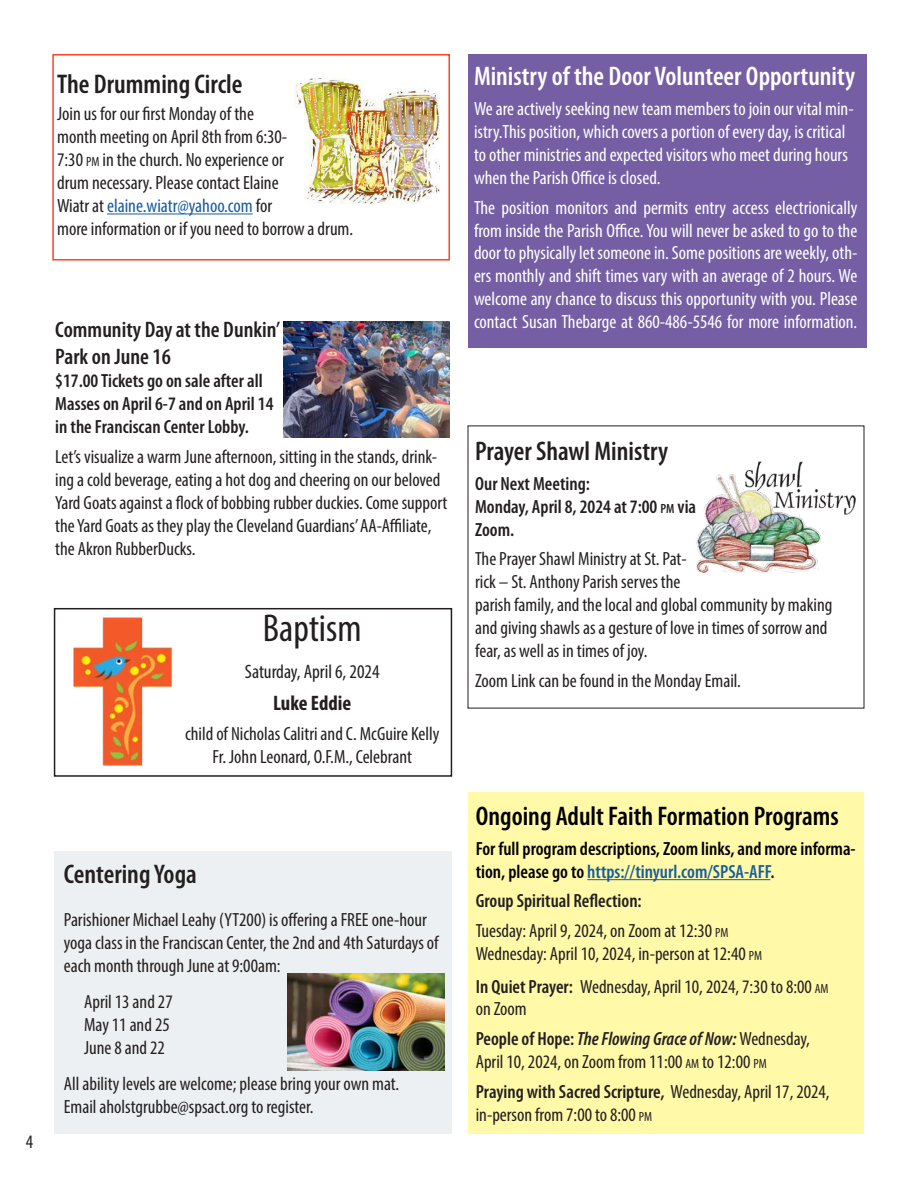
<style>
.page{position:relative;width:918px;height:1188px;background:#fff}
.page>*{position:absolute;margin:0;border:0;box-sizing:border-box;transform-origin:0 0}
.t1{font:condensed 39px "Myriad Pro";color:#231f20}
.t2{font:600 condensed 27.15px "Myriad Pro";color:#231f20}
.t3{font:600 condensed 27px "Myriad Pro";color:#fff}
.t4{font:600 condensed 27px "Myriad Pro";color:#000}
.t5{font:600 condensed 27px "Myriad Pro";color:#231f20}
.t6{font:600 condensed 22.5px/27px "Myriad Pro";color:#231f20}
.t7{font:700 condensed 21px "Myriad Pro";color:#231f20}
.t8{font:condensed 19.5px "Myriad Pro";color:#231f20}
.t9{font:condensed 19.2px/23px "Myriad Pro";color:#231f20}
.t10{font:condensed 19.2px/23px "Myriad Pro";color:#fff}
.t11{font:600 condensed 19.2px/23px "Myriad Pro";color:#231f20}
.t12{font:600 condensed 19.2px/23px "Myriad Pro";color:#000}
.s1{font-size:13.5px}
.s2{color:#175d9e}
.s3{font-size:13.35px}
.s4{color:#231f20}
.s5{font-weight:600}
.s6{font-weight:600;font-style:italic}
</style>
<div class="page">
<hr style="left:107px;top:213px;width:146px;height:1px;background:#175d9e">
<div style="left:52px;top:54px;width:398px;height:207px;border:2px solid #ff4326"></div>
<img style="left:295px;top:78px;width:144px;height:126px">
<div style="left:468px;top:793px;width:396px;height:341px;background:#fff9a8"></div>
<hr style="left:587px;top:879px;width:183px;height:1px;background:#175d9e">
<img style="left:283px;top:321px;width:166px;height:117px">
<img style="left:696px;top:461px;width:160px;height:111px">
<div style="left:54px;top:851px;width:398px;height:283px;background:#e7ebee"></div>
<img style="left:288px;top:974px;width:157px;height:97px">
<div style="left:468px;top:54px;width:399px;height:294px;background:#765ea4"></div>
<div style="left:54px;top:608px;width:398px;height:169px;border:2px solid #231f20"></div>
<img style="left:73px;top:617px;width:99px;height:149px">
<p class="t9" style="left:26px;top:1130px;width:9px">4</p>
<p class="t3" style="left:474px;top:60px;width:383px">Ministry of the Door Volunteer Opportunity</p>
<p class="t10" style="left:474px;top:97px;width:381px">We are actively seeking new team members to join our vital min&shy;istry.This position, which covers a portion of every day, is critical to other ministries and expected visitors who meet during hours when the Parish Office is closed.</p>
<p class="t10" style="left:474px;top:196px;width:385px;text-align:justify">The position monitors and permits entry access electrionically from inside the Parish Office. You will never be asked to go to the door to physically let someone in. Some positions are weekly, oth&shy;ers monthly and shift times vary with an average of 2 hours. We welcome any chance to discuss this opportunity with you. Please contact Susan Thebarge at 860-486-5546 for more information.</p>
<p class="t2" style="left:57px;top:68px;width:187px">The Drumming Circle</p>
<p class="t9" style="left:57px;top:102px;width:298px">Join us for our first Monday of the<br>month meeting on April 8th from 6:30-<br>7:30 <span class="s1">PM</span> in the church. No experience or<br>drum necessary. Please contact Elaine<br>Wiatr at <span class="s2">elaine.wiatr@yahoo.com</span> for<br>more information or if you need to borrow a drum.</p>
<p class="t6" style="left:55px;top:316px;width:226px">Community Day at the Dunkin’<br>Park on June 16</p>
<p class="t11" style="left:55px;top:369px;width:220px">$17.00 Tickets go on sale after all<br>Masses on April 6-7 and on April 14 in the Franciscan Center Lobby.</p>
<p class="t9" style="left:55px;top:445px;width:394px">Let’s visualize a warm June afternoon, sitting in the stands, drink&shy;ing a cold beverage, eating a hot dog and cheering on our beloved Yard Goats against a flock of bobbing rubber duckies. Come support the Yard Goats as they play the Cleveland Guardians’ AA-Affiliate, the Akron RubberDucks.</p>
<p class="t5" style="left:475px;top:434px;width:195px">Prayer Shawl Ministry</p>
<p class="t11" style="left:475px;top:472px;width:223px">Our Next Meeting:<br>Monday, April 8, 2024 at 7:00 <span class="s3">pm</span> via<br>Zoom.</p>
<p class="t9" style="left:475px;top:547px;width:359px">The Prayer Shawl Ministry at St. Pat-<br>rick – St. Anthony Parish serves the<br>parish family, and the local and global community by making and giving shawls as a gesture of love in times of sorrow and fear, as well as in times of joy.</p>
<p class="t9" style="left:475px;top:669px;width:267px">Zoom Link can be found in the Monday Email.</p>
<p class="t1" style="left:263px;top:605px;width:100px">Baptism</p>
<p class="t8" style="left:245px;top:660px;width:136px">Saturday, April 6, 2024</p>
<p class="t7" style="left:273px;top:690px;width:80px">Luke Eddie</p>
<p class="t9" style="left:185px;top:722px;width:256px">child of Nicholas Calitri and C. McGuire Kelly</p>
<p class="t9" style="left:212px;top:744px;width:201px">Fr. John Leonard, O.F.M., Celebrant</p>
<p class="t5" style="left:64px;top:857px;width:134px">Centering Yoga</p>
<p class="t9" style="left:64px;top:908px;width:376px">Parishioner Michael Leahy (YT200) is offering a FREE one-hour yoga class in the Franciscan Center, the 2nd and 4th Saturdays of each month through June at 9:00am:</p>
<p class="t9" style="left:84px;top:990px;width:90px">April 13 and 27<br>May 11 and 25</p>
<p class="t9" style="left:84px;top:1036px;width:82px">June 8 and 22</p>
<p class="t9" style="left:64px;top:1072px;width:337px">All ability levels are welcome; please bring your own mat.</p>
<p class="t9" style="left:64px;top:1095px;width:251px">Email aholstgrubbe@spsact.org to register.</p>
<p class="t4" style="left:476px;top:800px;width:365px">Ongoing Adult Faith Formation Programs</p>
<p class="t12" style="left:476px;top:837px;width:382px">For full program descriptions, Zoom links, and more informa&shy;tion, please go to <span class="s2">https://tinyurl.com/SPSA-AFF</span><span class="s4">.</span></p>
<p class="t11" style="left:476px;top:889px;width:168px">Group Spiritual Reflection:</p>
<p class="t9" style="left:476px;top:919px;width:288px">Tuesday: April 9, 2024, on Zoom at 12:30 <span class="s3">PM<br></span>Wednesday: April 10, 2024, in-person at 12:40 <span class="s3">PM</span></p>
<p class="t9" style="left:476px;top:974px;width:354px"><span class="s5">In Quiet Prayer:</span> Wednesday, April 10, 2024, 7:30 to 8:00 <span class="s3">AM </span>on Zoom</p>
<p class="t9" style="left:476px;top:1027px;width:336px"><span class="s5">People of Hope:</span> <span class="s6">The Flowing Grace of Now:</span> Wednesday,<br>April 10, 2024, on Zoom from 11:00 <span class="s3">AM</span> to 12:00 <span class="s3">PM</span></p>
<p class="t9" style="left:476px;top:1080px;width:355px"><span class="s5">Praying with Sacred Scripture,</span> Wednesday, April 17, 2024, in-person from 7:00 to 8:00 <span class="s3">PM</span></p>
</div>
